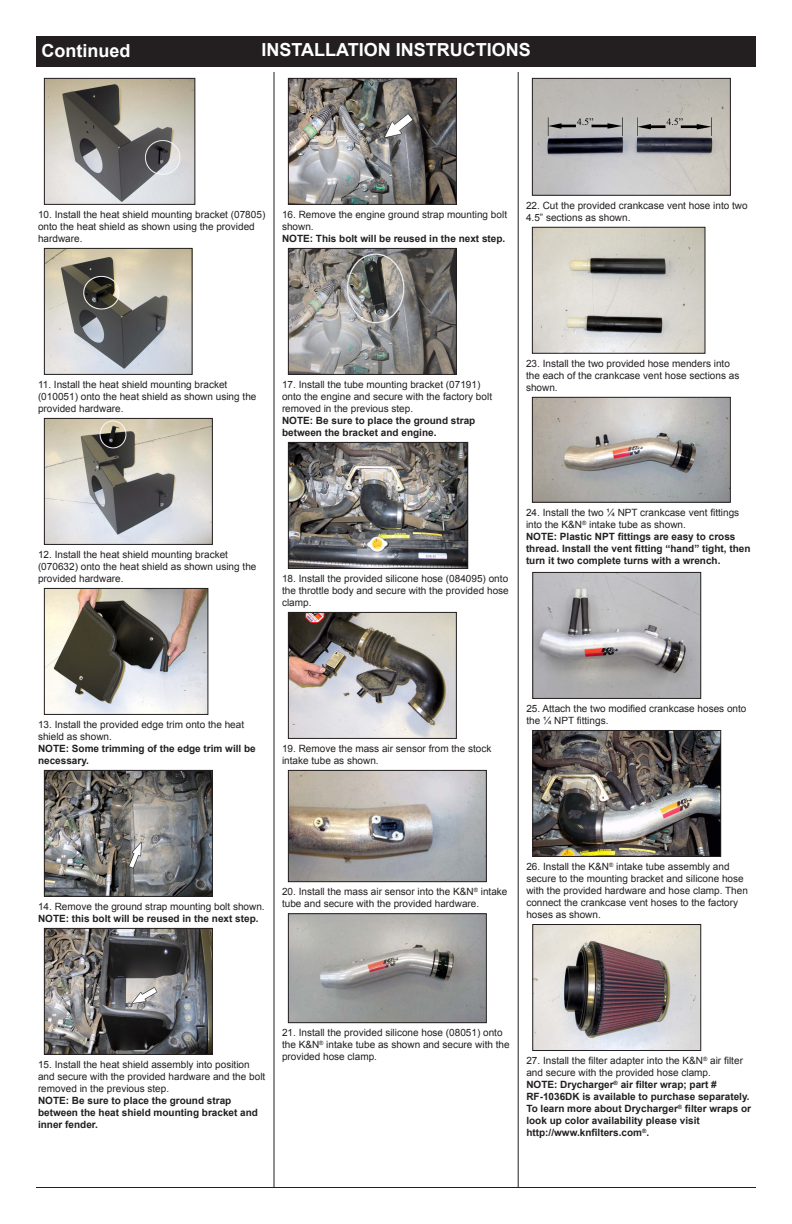
<style>
.page{position:relative;width:792px;height:1224px;background:#fff}
.page>*{position:absolute;margin:0;border:0;box-sizing:border-box;transform-origin:0 0}
.t1{font:700 18px "Arial";color:#fff}
.t2{font:10px/12px "Arial";color:#231f20}
.t3{font:700 10px/12px "Arial";color:#231f20}
.s1{font-weight:700}
</style>
<div class="page">
<div style="left:36px;top:36px;width:720px;height:31px;background:#231f20"></div>
<hr style="left:274px;top:72px;width:1px;height:1116px;background:#231f20">
<hr style="left:518px;top:72px;width:1px;height:1116px;background:#231f20">
<img style="left:46px;top:250px;width:144px;height:123px">
<div style="left:44px;top:248px;width:148px;height:127px;border:1px solid #231f20"></div>
<img style="left:534px;top:229px;width:169px;height:123px">
<div style="left:532px;top:227px;width:173px;height:127px;border:1px solid #231f20"></div>
<img style="left:290px;top:250px;width:165px;height:123px">
<div style="left:288px;top:248px;width:169px;height:127px;border:1px solid #231f20"></div>
<img style="left:46px;top:590px;width:160px;height:123px">
<div style="left:44px;top:588px;width:164px;height:127px;border:1px solid #231f20"></div>
<img style="left:534px;top:399px;width:195px;height:102px">
<div style="left:532px;top:397px;width:199px;height:106px;border:1px solid #231f20"></div>
<img style="left:46px;top:420px;width:165px;height:123px">
<div style="left:44px;top:418px;width:169px;height:127px;border:1px solid #231f20"></div>
<img style="left:290px;top:444px;width:176px;height:123px">
<div style="left:288px;top:442px;width:180px;height:127px;border:1px solid #231f20"></div>
<img style="left:534px;top:574px;width:165px;height:123px">
<div style="left:532px;top:572px;width:169px;height:127px;border:1px solid #231f20"></div>
<img style="left:290px;top:614px;width:165px;height:123px">
<div style="left:288px;top:612px;width:169px;height:127px;border:1px solid #231f20"></div>
<img style="left:46px;top:772px;width:165px;height:123px">
<div style="left:44px;top:770px;width:169px;height:127px;border:1px solid #231f20"></div>
<img style="left:534px;top:732px;width:185px;height:123px">
<div style="left:532px;top:730px;width:189px;height:127px;border:1px solid #231f20"></div>
<img style="left:46px;top:930px;width:165px;height:123px">
<div style="left:44px;top:928px;width:169px;height:127px;border:1px solid #231f20"></div>
<img style="left:534px;top:926px;width:165px;height:123px">
<div style="left:532px;top:924px;width:169px;height:127px;border:1px solid #231f20"></div>
<img style="left:290px;top:772px;width:195px;height:108px">
<div style="left:288px;top:770px;width:199px;height:112px;border:1px solid #231f20"></div>
<img style="left:290px;top:915px;width:195px;height:106px">
<div style="left:288px;top:913px;width:199px;height:110px;border:1px solid #231f20"></div>
<img style="left:290px;top:80px;width:165px;height:123px">
<div style="left:288px;top:78px;width:169px;height:127px;border:1px solid #231f20"></div>
<img style="left:534px;top:80px;width:195px;height:114px">
<div style="left:532px;top:78px;width:199px;height:118px;border:1px solid #231f20"></div>
<hr style="left:36px;top:1187px;width:720px;height:1px;background:#231f20">
<img style="left:46px;top:80px;width:147px;height:123px">
<div style="left:44px;top:78px;width:151px;height:127px;border:1px solid #231f20"></div>
<p class="t1" style="left:42px;top:38px;width:90px">Continued</p>
<p class="t1" style="left:261px;top:37px;width:271px">INSTALLATION INSTRUCTIONS</p>
<p class="t2" style="left:38px;top:209px;width:229px">10. Install the heat shield mounting bracket (07805) onto the heat shield as shown using the provided hardware.</p>
<p class="t2" style="left:282px;top:209px;width:227px">16. Remove the engine ground strap mounting bolt shown.</p>
<p class="t3" style="left:282px;top:233px;width:225px">NOTE: This bolt will be reused in the next step.</p>
<p class="t2" style="left:526px;top:200px;width:223px">22. Cut the provided crankcase vent hose into two<br>4.5” sections as shown.</p>
<p class="t2" style="left:38px;top:379px;width:220px">11. Install the heat shield mounting bracket (010051) onto the heat shield as shown using the provided hardware.</p>
<p class="t2" style="left:282px;top:379px;width:212px">17. Install the tube mounting bracket (07191) onto the engine and secure with the factory bolt removed in the previous step.</p>
<p class="t3" style="left:282px;top:415px;width:195px">NOTE: Be sure to place the ground strap between the bracket and engine.</p>
<p class="t2" style="left:526px;top:358px;width:215px">23. Install the two provided hose menders into the each of the crankcase vent hose sections as shown.</p>
<p class="t2" style="left:38px;top:549px;width:220px">12. Install the heat shield mounting bracket (070632) onto the heat shield as shown using the provided hardware.</p>
<p class="t2" style="left:282px;top:573px;width:228px;text-align:justify">18. Install the provided silicone hose (084095) onto the throttle body and secure with the provided hose clamp.</p>
<p class="t2" style="left:526px;top:507px;width:215px">24. Install the two ¼ NPT crankcase vent fittings into the K&amp;N<sup>®</sup> intake tube as shown.</p>
<p class="t3" style="left:526px;top:531px;width:226px">NOTE: Plastic NPT fittings are easy to cross thread. Install the vent fitting “hand” tight, then turn it two complete turns with a wrench.</p>
<p class="t2" style="left:38px;top:719px;width:208px">13. Install the provided edge trim onto the heat shield as shown.</p>
<p class="t3" style="left:38px;top:743px;width:219px">NOTE: Some trimming of the edge trim will be necessary.</p>
<p class="t2" style="left:282px;top:743px;width:211px">19. Remove the mass air sensor from the stock intake tube as shown.</p>
<p class="t2" style="left:526px;top:703px;width:222px">25. Attach the two modified crankcase hoses onto the ¼ NPT fittings.</p>
<p class="t2" style="left:38px;top:901px;width:228px">14. Remove the ground strap mounting bolt shown.<br><span class="s1">NOTE: this bolt will be reused in the next step.</span></p>
<p class="t2" style="left:282px;top:886px;width:227px">20. Install the mass air sensor into the K&amp;N<sup>®</sup> intake tube and secure with the provided hardware.</p>
<p class="t2" style="left:526px;top:861px;width:223px">26. Install the K&amp;N<sup>®</sup> intake tube assembly and secure to the mounting bracket and silicone hose with the provided hardware and hose clamp. Then connect the crankcase vent hoses to the factory hoses as shown.</p>
<p class="t2" style="left:38px;top:1059px;width:229px">15. Install the heat shield assembly into position and secure with the provided hardware and the bolt removed in the previous step.</p>
<p class="t3" style="left:38px;top:1095px;width:222px">NOTE: Be sure to place the ground strap between the heat shield mounting bracket and inner fender.</p>
<p class="t2" style="left:282px;top:1027px;width:229px">21. Install the provided silicone hose (08051) onto the K&amp;N<sup>®</sup> intake tube as shown and secure with the provided hose clamp.</p>
<p class="t2" style="left:526px;top:1055px;width:218px">27. Install the filter adapter into the K&amp;N<sup>®</sup> air filter and secure with the provided hose clamp.</p>
<p class="t3" style="left:526px;top:1079px;width:192px">NOTE: Drycharger<sup>®</sup> air filter wrap; part #</p>
<p class="t3" style="left:526px;top:1091px;width:226px">RF-1036DK is available to purchase separately.<br>To learn more about Drycharger<sup>®</sup> filter wraps or look up color availability please visit</p>
<p class="t3" style="left:526px;top:1127px;width:124px">http://www.knfilters.com<sup>®</sup>.</p>
</div>
